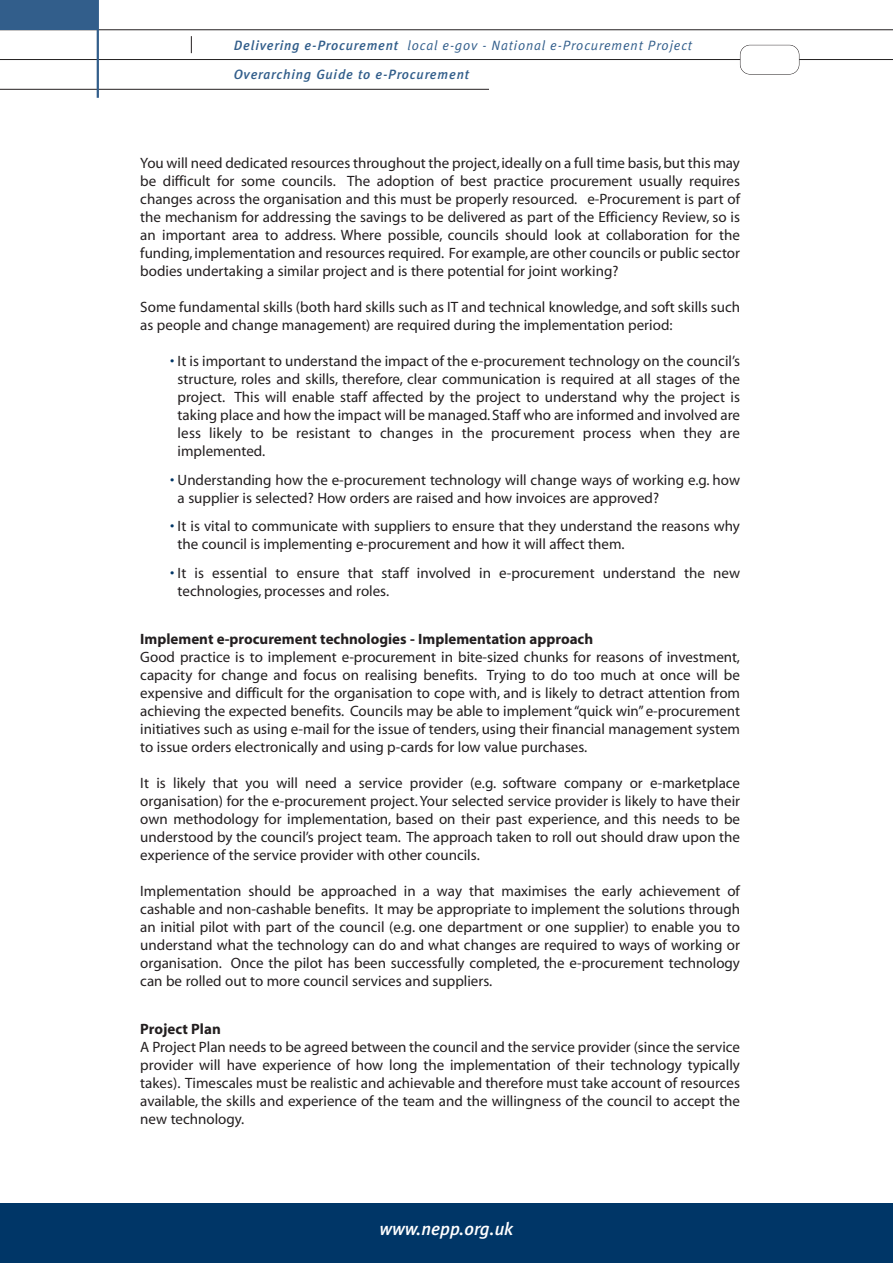
<style>
.page{position:relative;width:893px;height:1263px;background:#fff}
.page>*{position:absolute;margin:0;border:0;box-sizing:border-box;transform-origin:0 0}
.t1{font:italic 500 18px "Meta Plus";color:#fff}
.t2{font:15px/18px "Myriad";color:#231f20;text-align:justify}
.t3{font:700 15px "Myriad";color:#231f20}
.t4{font:italic 13.5px "Meta Plus Normal";letter-spacing:.06em;color:#325e8b}
.t5{font:italic 500 13.5px "Meta Plus";letter-spacing:.06em;color:#325e8b}
.s1{font-family:"Meta Plus";font-weight:500}
.s2{color:#003667}
</style>
<div class="page">
<div style="left:0;top:1203px;width:893px;height:60px;background:#003667"></div>
<hr style="left:0;top:30px;width:893px;height:1px;background:#231f20">
<hr style="left:0;top:59px;width:893px;height:1px;background:#231f20">
<hr style="left:0;top:89px;width:489px;height:1px;background:#231f20">
<hr style="left:97px;top:0;width:2px;height:98px;background:#325e8b">
<div style="left:740px;top:45px;width:59px;height:29px;background:#fff;border-radius:10px"></div>
<div style="left:740px;top:45px;width:59px;height:30px;border:1px solid #231f20;border-radius:10px"></div>
<svg style="left:191px;top:36px;width:1px;height:17px"></svg>
<div style="left:0;top:0;width:98px;height:30px;background:#325e8b"></div>
<p class="t4" style="left:234px;top:37px;width:460px"><span class="s1">Delivering e-Procurement</span> local e-gov - National e-Procurement Project</p>
<p class="t5" style="left:234px;top:67px;width:237px">Overarching Guide to e-Procurement</p>
<p class="t2" style="left:140px;top:155px;width:601px">You will need dedicated resources throughout the project, ideally on a full time basis, but this may be difficult for some councils. The adoption of best practice procurement usually requires changes across the organisation and this must be properly resourced. e-Procurement is part of the mechanism for addressing the savings to be delivered as part of the Efficiency Review, so is an important area to address. Where possible, councils should look at collaboration for the funding, implementation and resources required. For example, are other councils or public sector bodies undertaking a similar project and is there potential for joint working?</p>
<p class="t2" style="left:140px;top:299px;width:601px">Some fundamental skills (both hard skills such as IT and technical knowledge, and soft skills such as people and change management) are required during the implementation period:</p>
<p class="t2" style="left:178px;top:353px;width:564px;text-indent:-8px"><span class="s2">•</span> It is important to understand the impact of the e-procurement technology on the council’s structure, roles and skills, therefore, clear communication is required at all stages of the project. This will enable staff affected by the project to understand why the project is taking place and how the impact will be managed. Staff who are informed and involved are less likely to be resistant to changes in the procurement process when they are implemented.</p>
<p class="t2" style="left:178px;top:472px;width:564px;text-indent:-8px"><span class="s2">•</span> Understanding how the e-procurement technology will change ways of working e.g. how a supplier is selected? How orders are raised and how invoices are approved?</p>
<p class="t2" style="left:178px;top:518px;width:564px;text-indent:-8px"><span class="s2">•</span> It is vital to communicate with suppliers to ensure that they understand the reasons why the council is implementing e-procurement and how it will affect them.</p>
<p class="t2" style="left:178px;top:565px;width:564px;text-indent:-8px"><span class="s2">•</span> It is essential to ensure that staff involved in e-procurement understand the new technologies, processes and roles.</p>
<p class="t3" style="left:140px;top:633px;width:454px">Implement e-procurement technologies - Implementation approach</p>
<p class="t2" style="left:140px;top:649px;width:601px">Good practice is to implement e-procurement in bite-sized chunks for reasons of investment, capacity for change and focus on realising benefits. Trying to do too much at once will be expensive and difficult for the organisation to cope with, and is likely to detract attention from achieving the expected benefits. Councils may be able to implement “quick win” e-procurement initiatives such as using e-mail for the issue of tenders, using their financial management system to issue orders electronically and using p-cards for low value purchases.</p>
<p class="t2" style="left:140px;top:775px;width:601px">It is likely that you will need a service provider (e.g. software company or e-marketplace organisation) for the e-procurement project. Your selected service provider is likely to have their own methodology for implementation, based on their past experience, and this needs to be understood by the council’s project team. The approach taken to roll out should draw upon the experience of the service provider with other councils.</p>
<p class="t2" style="left:140px;top:883px;width:601px">Implementation should be approached in a way that maximises the early achievement of cashable and non-cashable benefits. It may be appropriate to implement the solutions through an initial pilot with part of the council (e.g. one department or one supplier) to enable you to understand what the technology can do and what changes are required to ways of working or organisation. Once the pilot has been successfully completed, the e-procurement technology can be rolled out to more council services and suppliers.</p>
<p class="t3" style="left:140px;top:1023px;width:82px">Project Plan</p>
<p class="t2" style="left:140px;top:1039px;width:601px">A Project Plan needs to be agreed between the council and the service provider (since the service provider will have experience of how long the implementation of their technology typically takes). Timescales must be realistic and achievable and therefore must take account of resources available, the skills and experience of the team and the willingness of the council to accept the new technology.</p>
<p class="t1" style="left:380px;top:1218px;width:135px">www.nepp.org.uk</p>
</div>
